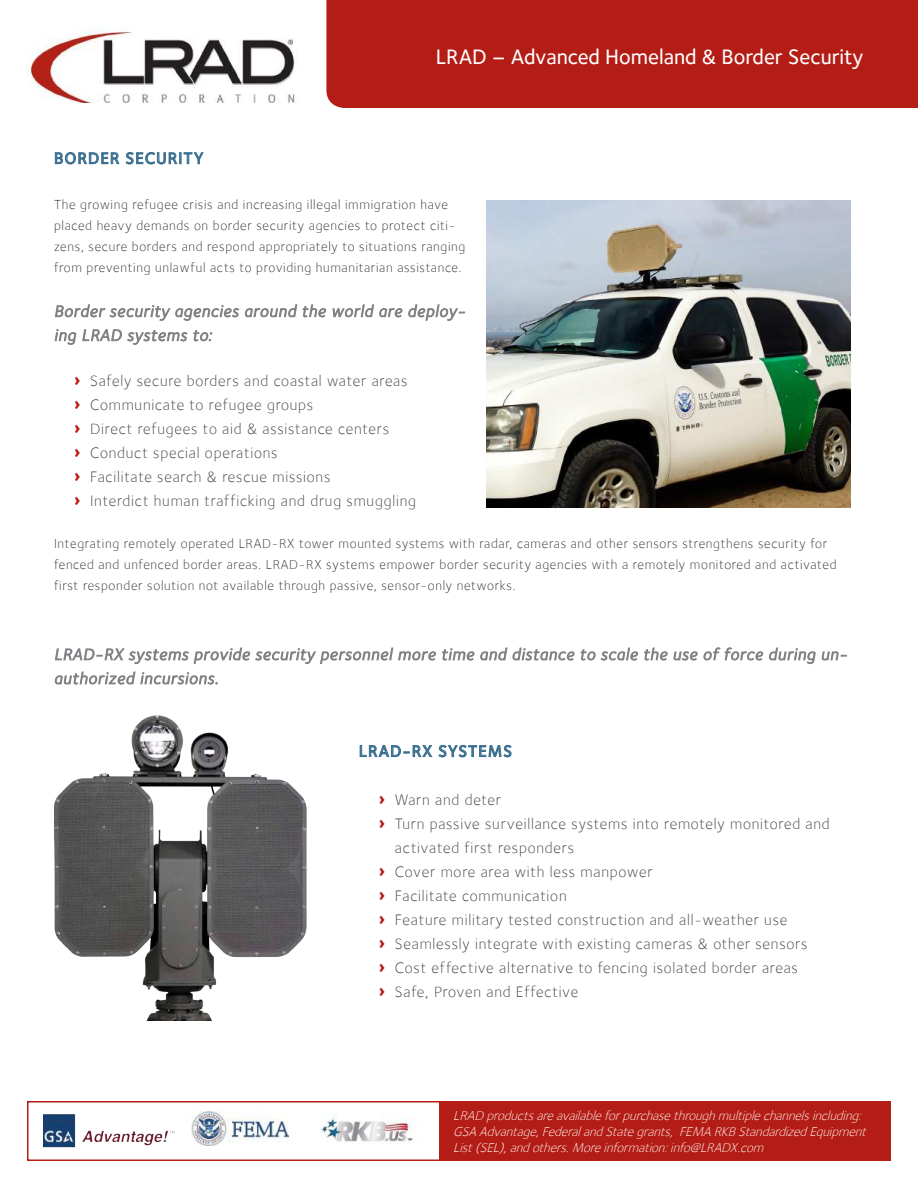
<style>
.page{position:relative;width:918px;height:1188px;background:#fff}
.page>*{position:absolute;margin:0;border:0;box-sizing:border-box;transform-origin:0 0}
.t1{font:500 21.45px "Foundry Sterling";color:#fff}
.t2{font:500 16.5px "Foundry Sterling";letter-spacing:.07em;color:#3a6f8f}
.t3{font:300 15.6px/24px "Foundry Sterling";letter-spacing:.05em;color:#3e3e3f}
.t4{font:300 13.5px/21px "Foundry Sterling";letter-spacing:.05em;color:#312f30}
.t5{font:italic 300 13.2px/16.2px "Foundry Sterling";color:#fff}
.s1{font-weight:700;font-size:21px;color:#b41d15}
</style>
<div class="page">
<img style="left:28px;top:28px;width:267px;height:75px">
<div style="left:326px;top:0;width:592px;height:108px;background:#b41d15"></div>
<div style="left:440px;top:1101px;width:451px;height:60px;background:#b41d15"></div>
<div style="left:27px;top:1101px;width:864px;height:60px;border:2px solid #b41d15"></div>
<img style="left:192px;top:1112px;width:96px;height:34px">
<img style="left:44px;top:1115px;width:131px;height:32px">
<img style="left:320px;top:1114px;width:94px;height:28px">
<svg style="left:55px;top:152px;width:149px;height:13px"></svg>
<svg style="left:55px;top:304px;width:271px;height:17px"></svg>
<svg style="left:332px;top:304px;width:133px;height:17px"></svg>
<svg style="left:54px;top:329px;width:159px;height:16px"></svg>
<img style="left:486px;top:200px;width:364px;height:307px">
<svg style="left:55px;top:647px;width:381px;height:17px"></svg>
<svg style="left:442px;top:647px;width:196px;height:14px"></svg>
<svg style="left:644px;top:647px;width:203px;height:17px"></svg>
<svg style="left:55px;top:671px;width:163px;height:14px"></svg>
<img style="left:54px;top:715px;width:253px;height:306px">
<svg style="left:359px;top:744px;width:153px;height:14px"></svg>
<h1 class="t1" style="left:436px;top:44px;width:429px">LRAD – Advanced Homeland &amp; Border Security</h1>
<p class="t2" style="left:54px;top:149px;width:151px">BORDER SECURITY</p>
<p class="t4" style="left:54px;top:194px;width:413px">The growing refugee crisis and increasing illegal immigration have placed heavy demands on border security agencies to protect citi&shy;zens, secure borders and respond appropriately to situations ranging from preventing unlawful acts to providing humanitarian assistance.</p>
<p class="t3" style="left:74px;top:368px;width:344px"><span class="s1">›</span> Safely secure borders and coastal water areas <span class="s1">›</span> Communicate to refugee groups<br><span class="s1">›</span> Direct refugees to aid &amp; assistance centers<br><span class="s1">›</span> Conduct special operations<br><span class="s1">›</span> Facilitate search &amp; rescue missions<br><span class="s1">›</span> Interdict human trafficking and drug smuggling</p>
<p class="t4" style="left:54px;top:533px;width:784px">Integrating remotely operated LRAD-RX tower mounted systems with radar, cameras and other sensors strengthens security for fenced and unfenced border areas. LRAD-RX systems empower border security agencies with a remotely monitored and activated first responder solution not available through passive, sensor-only networks.</p>
<p class="t2" style="left:359px;top:741px;width:155px">LRAD-RX SYSTEMS</p>
<p class="t3" style="left:379px;top:787px;width:124px"><span class="s1">›</span> Warn and deter</p>
<p class="t3" style="left:379px;top:811px;width:453px"><span class="s1">›</span> Turn passive surveillance systems into remotely monitored and</p>
<p class="t3" style="left:395px;top:835px;width:181px">activated first responders</p>
<p class="t3" style="left:379px;top:859px;width:275px"><span class="s1">›</span> Cover more area with less manpower</p>
<p class="t3" style="left:379px;top:883px;width:190px"><span class="s1">›</span> Facilitate communication</p>
<p class="t3" style="left:379px;top:907px;width:410px"><span class="s1">›</span> Feature military tested construction and all-weather use</p>
<p class="t3" style="left:379px;top:931px;width:430px"><span class="s1">›</span> Seamlessly integrate with existing cameras &amp; other sensors</p>
<p class="t3" style="left:379px;top:955px;width:421px"><span class="s1">›</span> Cost effective alternative to fencing isolated border areas</p>
<p class="t3" style="left:379px;top:979px;width:201px"><span class="s1">›</span> Safe, Proven and Effective</p>
<p class="t5" style="left:453px;top:1107px;width:418px">LRAD productsareavailableforpurchasethroughmultiplechannelsincluding:<br>GSA Advantage,FederalandStategrants, FEMA RKBStandardizedEquipment<br>List(SEL),andothers.Moreinformation:info@LRADX.com</p>
</div>
